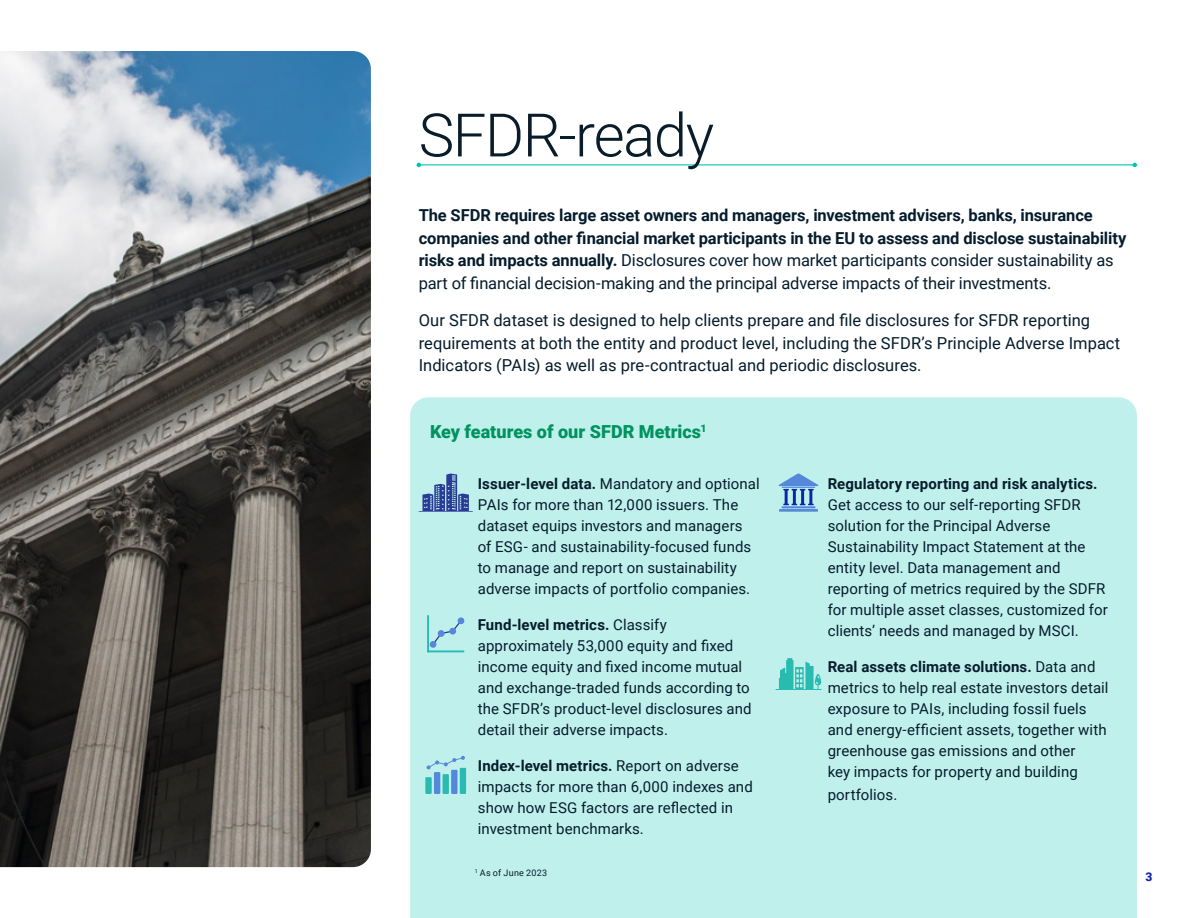
<style>
.page{position:relative;width:1188px;height:918px;background:#fff}
.page>*{position:absolute;margin:0;border:0;box-sizing:border-box;transform-origin:0 0}
.t1{font:300 60px "Roboto";letter-spacing:-.025em;color:#091c2a}
.t2{font:900 18px "Roboto";color:#00935f}
.t3{font:700 16.5px/22.5px "Roboto";letter-spacing:-.005em;color:#051c2c}
.t4{font:16.5px/22.5px "Roboto";color:#051c2c}
.t5{font:15px/21px "Roboto";letter-spacing:.005em;color:#051c2c}
.t6{font:700 15px "Roboto";letter-spacing:.01em;color:#051c2c}
.t7{font:900 12px "Roboto";color:#1225aa}
.t8{font:9px "Roboto";letter-spacing:.03em;color:#051c2c}
.s1{font-weight:400}
.s2{font-weight:700}
</style>
<div class="page">
<div style="left:410px;top:397px;width:727px;height:521px;background:#c0f0ec"></div>
<hr style="left:782px;top:506px;width:33px;height:2px;background:#5587da">
<hr style="left:779px;top:509px;width:39px;height:3px;background:#5587da">
<svg style="left:778px;top:473px;width:41px;height:32px"></svg>
<svg style="left:427px;top:615px;width:38px;height:37px"></svg>
<svg style="left:425px;top:756px;width:41px;height:38px"></svg>
<svg style="left:776px;top:658px;width:46px;height:32px"></svg>
<svg style="left:419px;top:474px;width:54px;height:38px"></svg>
<img style="left:0;top:51px;width:371px;height:816px">
<hr style="left:419px;top:164px;width:716px;height:1px;background:#00c4b3">
<svg style="left:417px;top:163px;width:4px;height:4px"></svg>
<svg style="left:1132px;top:163px;width:5px;height:4px"></svg>
<h1 class="t1" style="left:419px;top:93px;width:297px">SFDR-ready</h1>
<p class="t3" style="left:419px;top:204px;width:709px">The SFDR requires large asset owners and managers, investment advisers, banks, insurance companies and other financial market participants in the EU to assess and disclose sustainability risks and impacts annually. <span class="s1">Disclosures cover how market participants consider sustainability as part of financial decision-making and the principal adverse impacts of their investments.</span></p>
<p class="t4" style="left:419px;top:309px;width:703px">Our SFDR dataset is designed to help clients prepare and file disclosures for SFDR reporting requirements at both the entity and product level, including the SFDR’s Principle Adverse Impact<br>Indicators (PAIs) as well as pre-contractual and periodic disclosures.</p>
<p class="t2" style="left:430px;top:419px;width:278px">Key features of our SFDR Metrics<sup>1</sup></p>
<p class="t5" style="left:478px;top:473px;width:283px"><span class="s2">Issuer-level data.</span> Mandatory and optional PAIs for more than 12,000 issuers. The dataset equips investors and managers of ESG- and sustainability-focused funds to manage and report on sustainability adverse impacts of portfolio companies.</p>
<p class="t5" style="left:478px;top:614px;width:275px"><span class="s2">Fund-level metrics.</span> Classify approximately 53,000 equity and fixed income equity and fixed income mutual and exchange-traded funds according to the SFDR’s product-level disclosures and detail their adverse impacts.</p>
<p class="t5" style="left:478px;top:755px;width:277px"><span class="s2">Index-level metrics.</span> Report on adverse impacts for more than 6,000 indexes and show how ESG factors are reflected in investment benchmarks.</p>
<p class="t8" style="left:475px;top:866px;width:74px"><sup>1</sup> As of June 2023</p>
<p class="t6" style="left:828px;top:473px;width:271px">Regulatory reporting and risk analytics.</p>
<p class="t5" style="left:828px;top:494px;width:282px">Get access to our self-reporting SFDR solution for the Principal Adverse Sustainability Impact Statement at the entity level. Data management and reporting of metrics required by the SDFR for multiple asset classes, customized for clients’ needs and managed by MSCI.</p>
<p class="t5" style="left:828px;top:656px;width:282px"><span class="s2">Real assets climate solutions.</span> Data and metrics to help real estate investors detail exposure to PAIs, including fossil fuels and energy-efficient assets, together with greenhouse gas emissions and other<br>key impacts for property and building</p>
<p class="t5" style="left:828px;top:783px;width:71px">portfolios.</p>
<p class="t7" style="left:1146px;top:869px;width:8px">3</p>
</div>
